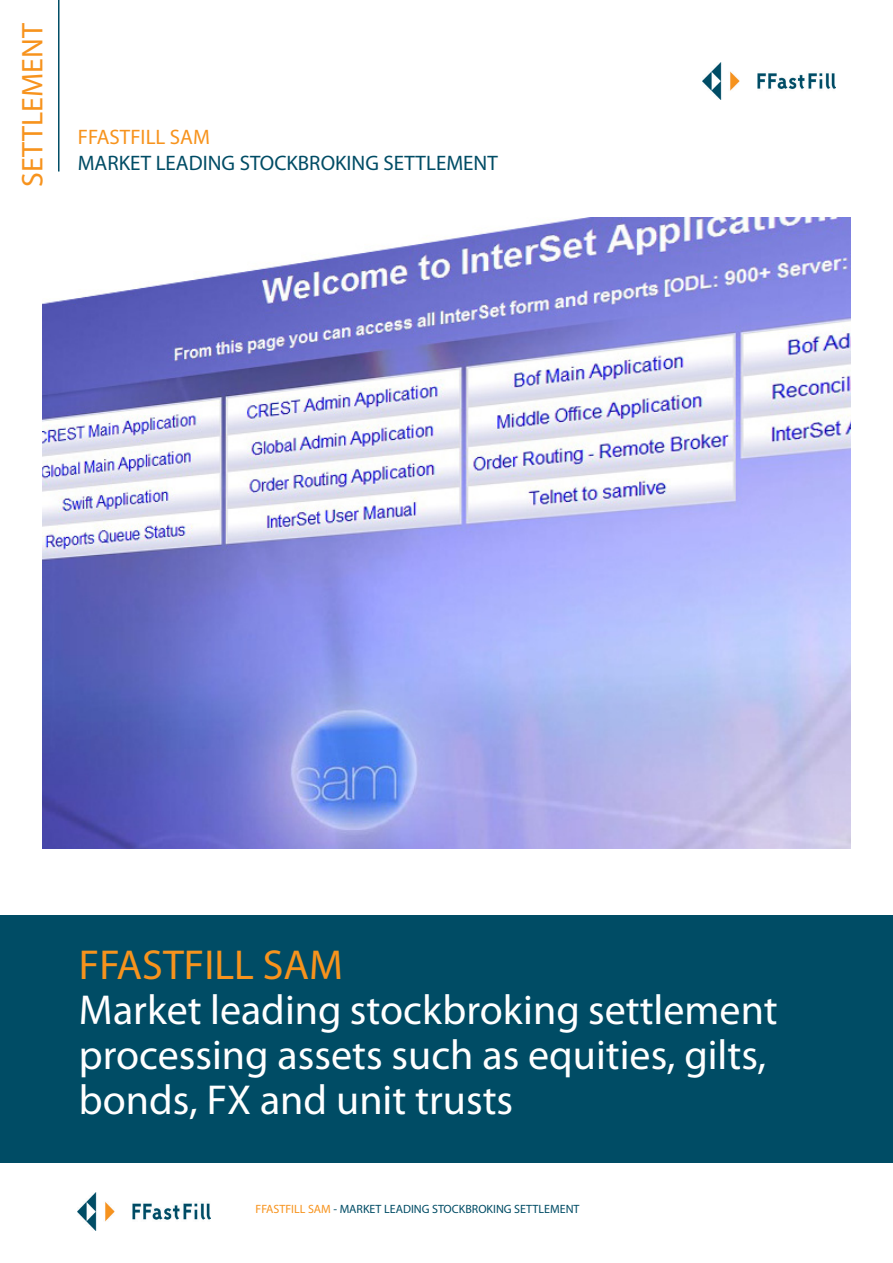
<style>
.page{position:relative;width:893px;height:1263px;background:#fff}
.page>*{position:absolute;margin:0;border:0;box-sizing:border-box;transform-origin:0 0}
.t1{font:42px/45px "Myriad Pro";color:#fff}
.t2{font:42px "Myriad Pro";color:#f7931d}
.t3{font:30px "Myriad Pro";color:#f7931d}
.t4{font:21px "Myriad Pro";color:#004c65}
.t5{font:21px "Myriad Pro";color:#f7931d}
.t6{font:12px "Myriad Pro";color:#004c65}
.s1{color:#f7931d}
</style>
<div class="page">
<hr style="left:58px;top:0;width:2px;height:171px;background:#004c65">
<img style="left:78px;top:1193px;width:133px;height:37px">
<div style="left:0;top:915px;width:893px;height:247px;background:#004c65"></div>
<img style="left:43px;top:217px;width:807px;height:632px">
<img style="left:702px;top:63px;width:133px;height:37px">
<p class="t3" style="left:14px;top:187px;width:165px;rotate:-90deg">SETTLEMENT</p>
<p class="t5" style="left:78px;top:124px;width:133px">FFASTFILL SAM</p>
<p class="t4" style="left:78px;top:150px;width:421px">MARKET LEADING STOCKBROKING SETTLEMENT</p>
<p class="t2" style="left:79px;top:939px;width:265px">FFASTFILL SAM</p>
<p class="t1" style="left:79px;top:987px;width:700px">Market leading stockbroking settlement processing assets such as equities, gilts, bonds, FX and unit trusts</p>
<p class="t6" style="left:255px;top:1202px;width:326px"><span class="s1">FFASTFILL SAM</span> - MARKET LEADING STOCKBROKING SETTLEMENT</p>
</div>
